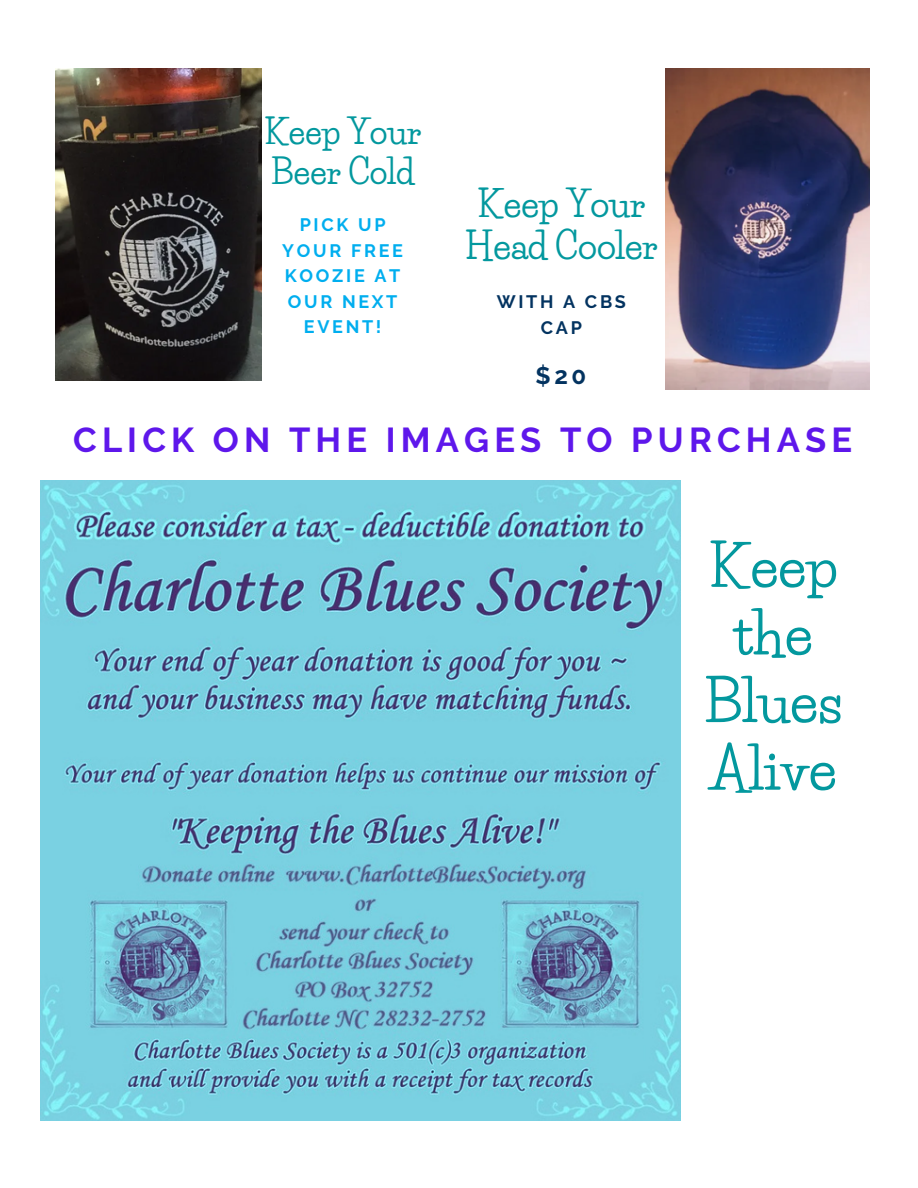
<style>
.page{position:relative;width:918px;height:1188px;background:#fff}
.page>*{position:absolute;margin:0;border:0;box-sizing:border-box;transform-origin:0 0}
.t1{font:700 56.55px/67.7px "Life Savers";color:#03989e;text-align:center}
.t2{font:700 35.7px/42.6px "Life Savers";color:#03989e;text-align:center}
.t3{font:700 34.5px "Raleway";letter-spacing:.15em;color:#5e17eb}
.t4{font:700 33.45px/39.9px "Life Savers";color:#03989e}
.t5{font:700 24px "Raleway";color:#033360}
.t6{font:700 18px/25.5px "Raleway";letter-spacing:.15em;color:#00aeef;text-align:center}
.t7{font:700 18px/25.8px "Raleway";letter-spacing:.15em;color:#033360;text-align:center}
</style>
<div class="page">
<img style="left:666px;top:69px;width:203px;height:321px">
<img style="left:56px;top:69px;width:206px;height:312px">
<img style="left:41px;top:481px;width:640px;height:640px">
<h3 class="t4" style="left:264px;top:112px;width:159px">Keep Your<br>Beer Cold</h3>
<p class="t6" style="left:282px;top:212px;width:122px">PICK UP<br>YOUR FREE<br>KOOZIE AT<br>OUR NEXT<br>EVENT!</p>
<h2 class="t2" style="left:465px;top:182px;width:195px">Keep Your<br>Head Cooler</h2>
<p class="t7" style="left:497px;top:289px;width:131px">WITH A CBS<br>CAP</p>
<h3 class="t5" style="left:536px;top:362px;width:52px">$20</h3>
<h3 class="t3" style="left:73px;top:420px;width:781px">CLICK ON THE IMAGES TO PURCHASE</h3>
<h1 class="t1" style="left:704px;top:533px;width:140px">Keep the<br>Blues<br>Alive</h1>
</div>
